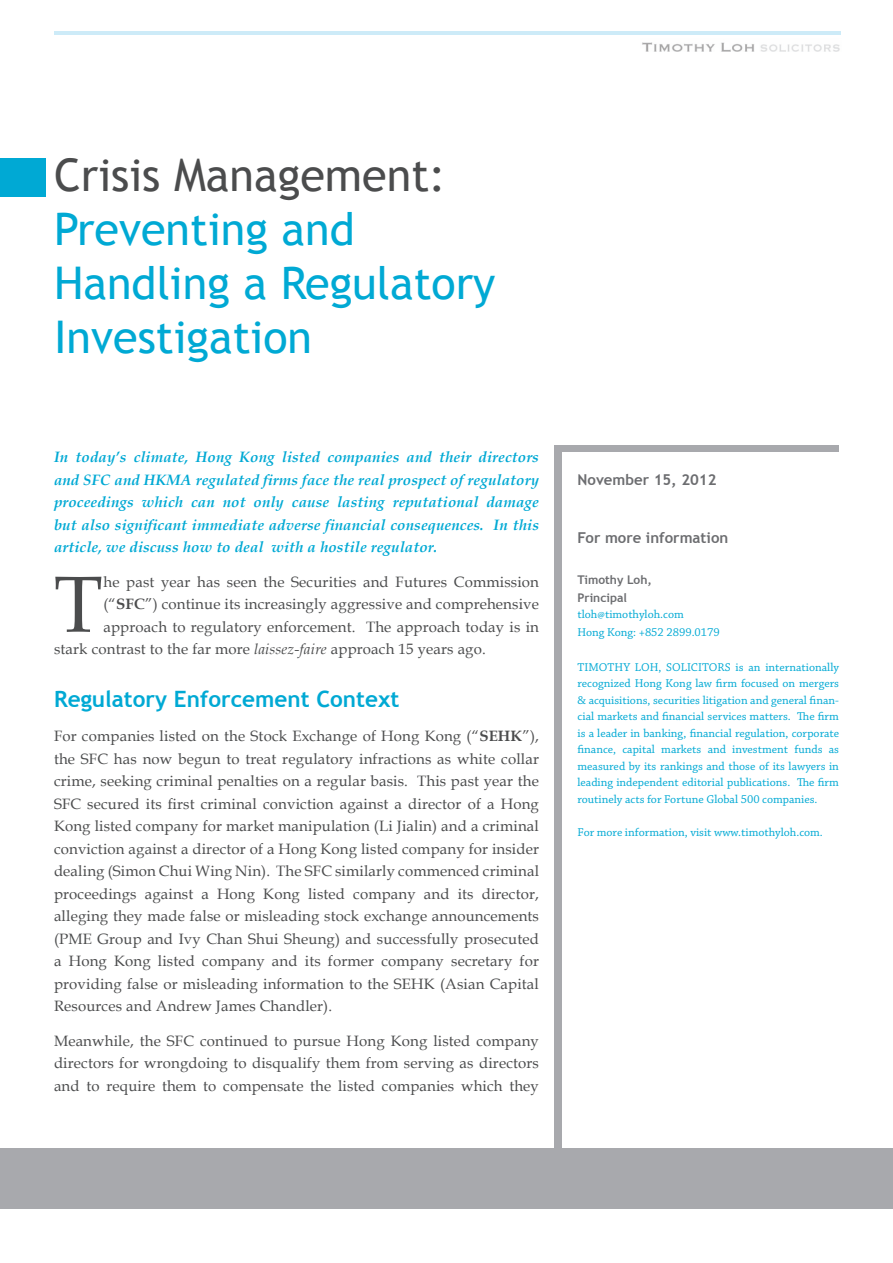
<style>
.page{position:relative;width:893px;height:1263px;background:#fff}
.page>*{position:absolute;margin:0;border:0;box-sizing:border-box;transform-origin:0 0}
.TLS_Article_First_Pa{font:79.5px "Book Antiqua";color:#4b4c4d}
.TLS_Article_Title{font:45px/54px "Trebuchet MS";color:#00a9d4}
.TLS_Article_Header_1{font:700 22.5px "Trebuchet MS";color:#00a9d4}
.TLS_Article_Body_Tex{font:15px/22.5px "Book Antiqua";letter-spacing:.01em;color:#4b4c4d;text-align:justify}
.TLS_Article_Body_Tex-2{font:italic 700 15px/22.5px "Book Antiqua";letter-spacing:.01em;color:#00a9d4;text-align:justify}
.TLS_Article_First_Pa-2{font:15px "Book Antiqua";letter-spacing:.01em;color:#4b4c4d}
.t1{font:700 15px "Trebuchet MS";color:#6c6d70}
.TLS_Firm_Profile{font:12px/16.5px "Chaparral Pro";color:#00a9d4;text-align:justify}
.TLS_Article_Author{font:700 12px "Trebuchet MS";color:#6c6d70}
.s1{color:#4b4c4d}
.s2{font-weight:700}
.s3{font-style:italic}
</style>
<div class="page">
<hr style="left:54px;top:31px;width:786px;height:3px;background:#009ddc">
<div style="left:0;top:1148px;width:893px;height:61px;background:#a8a9ad"></div>
<img style="left:642px;top:42px;width:198px;height:9px">
<div style="left:554px;top:446px;width:7px;height:710px;background:#a8a9ad"></div>
<div style="left:554px;top:445px;width:285px;height:6px;background:#a8a9ad"></div>
<div style="left:0;top:158px;width:45px;height:39px;background:#00a9d4"></div>
<p class="TLS_Article_Title" style="left:54px;top:148px;width:443px"><span class="s1">Crisis Management:<br></span>Preventing and<br>Handling a Regulatory<br>Investigation</p>
<p class="TLS_Article_Body_Tex-2" style="left:54px;top:446px;width:486px">In today’s climate, Hong Kong listed companies and their directors and SFC and HKMA regulated firms face the real prospect of regulatory proceedings which can not only cause lasting reputational damage but also significant immediate adverse financial consequences. In this article, we discuss how to deal with a hostile regulator.</p>
<p class="TLS_Article_First_Pa" style="left:54px;top:555px;width:50px">T</p>
<p class="TLS_Article_First_Pa-2" style="left:103px;top:572px;width:437px">he past year has seen the Securities and Futures Commission</p>
<p class="TLS_Article_First_Pa-2" style="left:103px;top:595px;width:437px">(“<span class="s2">SFC</span>”) continue its increasingly aggressive and comprehensive</p>
<p class="TLS_Article_First_Pa-2" style="left:103px;top:617px;width:437px">approach to regulatory enforcement. The approach today is in</p>
<p class="TLS_Article_First_Pa-2" style="left:54px;top:640px;width:433px">stark contrast to the far more <span class="s3">laissez-faire</span> approach 15 years ago.</p>
<p class="TLS_Article_Header_1" style="left:54px;top:685px;width:347px">Regulatory Enforcement Context</p>
<p class="TLS_Article_Body_Tex" style="left:54px;top:725px;width:487px">For companies listed on the Stock Exchange of Hong Kong (“<span class="s2">SEHK</span>”), the SFC has now begun to treat regulatory infractions as white collar crime, seeking criminal penalties on a regular basis. This past year the SFC secured its first criminal conviction against a director of a Hong Kong listed company for market manipulation (Li Jialin) and a criminal conviction against a director of a Hong Kong listed company for insider dealing (Simon Chui Wing Nin). The SFC similarly commenced criminal proceedings against a Hong Kong listed company and its director, alleging they made false or misleading stock exchange announcements (PME Group and Ivy Chan Shui Sheung) and successfully prosecuted a Hong Kong listed company and its former company secretary for providing false or misleading information to the SEHK (Asian Capital Resources and Andrew James Chandler).</p>
<p class="TLS_Article_Body_Tex" style="left:54px;top:1029px;width:486px">Meanwhile, the SFC continued to pursue Hong Kong listed company directors for wrongdoing to disqualify them from serving as directors and to require them to compensate the listed companies which they</p>
<p class="t1" style="left:578px;top:470px;width:140px">November 15, 2012</p>
<p class="t1" style="left:578px;top:528px;width:152px">For more information</p>
<p class="TLS_Article_Author" style="left:578px;top:572px;width:76px">Timothy Loh,</p>
<p class="TLS_Article_Author" style="left:578px;top:590px;width:51px">Principal</p>
<p class="TLS_Firm_Profile" style="left:578px;top:607px;width:108px">tloh@timothyloh.com</p>
<p class="TLS_Firm_Profile" style="left:578px;top:625px;width:144px">Hong Kong: +852 2899.0179</p>
<p class="TLS_Firm_Profile" style="left:578px;top:659px;width:263px">TIMOTHY LOH, SOLICITORS is an internationally recognized Hong Kong law firm focused on mergers &amp; acquisitions, securities litigation and general finan&shy;cial markets and financial services matters. The firm is a leader in banking, financial regulation, corporate finance, capital markets and investment funds as measured by its rankings and those of its lawyers in leading independent editorial publications. The firm routinely acts for Fortune Global 500 companies.</p>
<p class="TLS_Firm_Profile" style="left:578px;top:824px;width:247px">For more information, visit www.timothyloh.com.</p>
</div>
